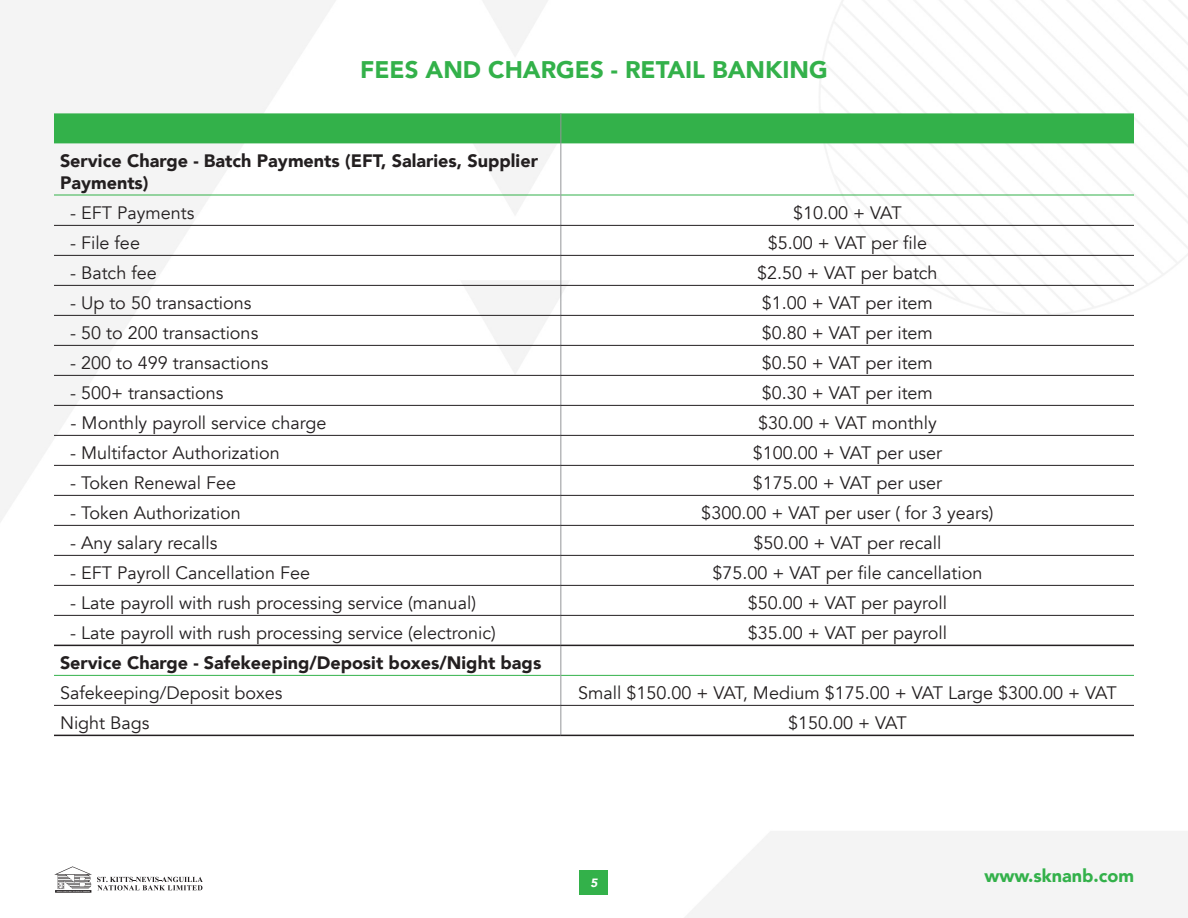
<style>
.page{position:relative;width:1188px;height:918px;background:#fff}
.page>*{position:absolute;margin:0;border:0;box-sizing:border-box;transform-origin:0 0}
.t1{font:900 24px "Avenir";color:#33b14a}
.t2{font:18px "Avenir";color:#231f20}
.t3{font:900 18px/21.6px "Avenir";color:#231f20}
.t4{font:900 18px "Avenir";color:#33b14a}
.t5{font:italic 900 12px "Avenir";color:#fff}
</style>
<div class="page">
<img style="left:0;top:0;width:1188px;height:918px">
<svg style="left:54px;top:866px;width:149px;height:27px"></svg>
<div style="left:580px;top:870px;width:28px;height:25px;background:#33b14a"></div>
<div style="left:54px;top:113px;width:1080px;height:30px;background:#33b14a"></div>
<hr style="left:54px;top:195px;width:507px;height:1px;background:#33b14a">
<hr style="left:561px;top:195px;width:573px;height:1px;background:#33b14a">
<hr style="left:54px;top:675px;width:507px;height:1px;background:#33b14a">
<hr style="left:561px;top:675px;width:573px;height:1px;background:#33b14a">
<hr style="left:561px;top:113px;width:1px;height:30px;background:#939598">
<hr style="left:561px;top:143px;width:1px;height:52px;background:#939598">
<hr style="left:561px;top:195px;width:1px;height:30px;background:#939598">
<svg style="left:561px;top:226px;width:1px;height:449px"></svg>
<hr style="left:561px;top:675px;width:1px;height:30px;background:#939598">
<svg style="left:561px;top:706px;width:1px;height:29px"></svg>
<hr style="left:54px;top:645px;width:507px;height:1px;background:#231f20">
<hr style="left:561px;top:645px;width:573px;height:1px;background:#231f20">
<hr style="left:54px;top:705px;width:507px;height:1px;background:#231f20">
<hr style="left:561px;top:705px;width:573px;height:1px;background:#231f20">
<hr style="left:54px;top:735px;width:507px;height:1px;background:#231f20">
<hr style="left:561px;top:735px;width:573px;height:1px;background:#231f20">
<hr style="left:54px;top:225px;width:507px;height:1px;background:#231f20">
<hr style="left:561px;top:225px;width:573px;height:1px;background:#231f20">
<hr style="left:54px;top:255px;width:507px;height:1px;background:#231f20">
<hr style="left:561px;top:255px;width:573px;height:1px;background:#231f20">
<hr style="left:54px;top:285px;width:507px;height:1px;background:#231f20">
<hr style="left:561px;top:285px;width:573px;height:1px;background:#231f20">
<hr style="left:54px;top:315px;width:507px;height:1px;background:#231f20">
<hr style="left:561px;top:315px;width:573px;height:1px;background:#231f20">
<hr style="left:54px;top:345px;width:507px;height:1px;background:#231f20">
<hr style="left:561px;top:345px;width:573px;height:1px;background:#231f20">
<hr style="left:54px;top:375px;width:507px;height:1px;background:#231f20">
<hr style="left:561px;top:375px;width:573px;height:1px;background:#231f20">
<hr style="left:54px;top:405px;width:507px;height:1px;background:#231f20">
<hr style="left:561px;top:405px;width:573px;height:1px;background:#231f20">
<hr style="left:54px;top:435px;width:507px;height:1px;background:#231f20">
<hr style="left:561px;top:435px;width:573px;height:1px;background:#231f20">
<hr style="left:54px;top:465px;width:507px;height:1px;background:#231f20">
<hr style="left:561px;top:465px;width:573px;height:1px;background:#231f20">
<hr style="left:54px;top:495px;width:507px;height:1px;background:#231f20">
<hr style="left:561px;top:495px;width:573px;height:1px;background:#231f20">
<hr style="left:54px;top:525px;width:507px;height:1px;background:#231f20">
<hr style="left:561px;top:525px;width:573px;height:1px;background:#231f20">
<hr style="left:54px;top:555px;width:507px;height:1px;background:#231f20">
<hr style="left:561px;top:555px;width:573px;height:1px;background:#231f20">
<hr style="left:54px;top:585px;width:507px;height:1px;background:#231f20">
<hr style="left:561px;top:585px;width:573px;height:1px;background:#231f20">
<hr style="left:54px;top:615px;width:507px;height:1px;background:#231f20">
<hr style="left:561px;top:615px;width:573px;height:1px;background:#231f20">
<p class="t1" style="left:360px;top:49px;width:469px">FEES AND CHARGES - RETAIL BANKING</p>
<p class="t3" style="left:60px;top:150px;width:480px">Service Charge - Batch Payments (EFT, Salaries, Supplier<br>Payments)</p>
<p class="t2" style="left:70px;top:202px;width:126px">- EFT Payments</p>
<p class="t2" style="left:793px;top:202px;width:110px">$10.00 + VAT</p>
<p class="t2" style="left:70px;top:232px;width:72px">- File fee</p>
<p class="t2" style="left:768px;top:232px;width:161px">$5.00 + VAT per file</p>
<p class="t2" style="left:70px;top:262px;width:88px">- Batch fee</p>
<p class="t2" style="left:757px;top:262px;width:182px">$2.50 + VAT per batch</p>
<p class="t2" style="left:70px;top:292px;width:183px">- Up to 50 transactions</p>
<p class="t2" style="left:762px;top:292px;width:173px">$1.00 + VAT per item</p>
<p class="t2" style="left:70px;top:322px;width:190px">- 50 to 200 transactions</p>
<p class="t2" style="left:762px;top:322px;width:173px">$0.80 + VAT per item</p>
<p class="t2" style="left:70px;top:352px;width:200px">- 200 to 499 transactions</p>
<p class="t2" style="left:762px;top:352px;width:173px">$0.50 + VAT per item</p>
<p class="t2" style="left:70px;top:382px;width:155px">- 500+ transactions</p>
<p class="t2" style="left:762px;top:382px;width:173px">$0.30 + VAT per item</p>
<p class="t2" style="left:71px;top:412px;width:257px">- Monthly payroll service charge</p>
<p class="t2" style="left:758px;top:412px;width:180px">$30.00 + VAT monthly</p>
<p class="t2" style="left:70px;top:442px;width:211px">- Multifactor Authorization</p>
<p class="t2" style="left:753px;top:442px;width:191px">$100.00 + VAT per user</p>
<p class="t2" style="left:70px;top:472px;width:168px">- Token Renewal Fee</p>
<p class="t2" style="left:753px;top:472px;width:191px">$175.00 + VAT per user</p>
<p class="t2" style="left:70px;top:502px;width:172px">- Token Authorization</p>
<p class="t2" style="left:701px;top:502px;width:294px">$300.00 + VAT per user ( for 3 years)</p>
<p class="t2" style="left:70px;top:532px;width:149px">- Any salary recalls</p>
<p class="t2" style="left:754px;top:532px;width:189px">$50.00 + VAT per recall</p>
<p class="t2" style="left:70px;top:562px;width:242px">- EFT Payroll Cancellation Fee</p>
<p class="t2" style="left:712px;top:562px;width:272px">$75.00 + VAT per file cancellation</p>
<p class="t2" style="left:70px;top:592px;width:408px">- Late payroll with rush processing service (manual)</p>
<p class="t2" style="left:748px;top:592px;width:201px">$50.00 + VAT per payroll</p>
<p class="t2" style="left:70px;top:622px;width:427px">- Late payroll with rush processing service (electronic)</p>
<p class="t2" style="left:748px;top:622px;width:201px">$35.00 + VAT per payroll</p>
<p class="t3" style="left:60px;top:652px;width:483px">Service Charge - Safekeeping/Deposit boxes/Night bags</p>
<p class="t2" style="left:60px;top:682px;width:224px">Safekeeping/Deposit boxes</p>
<p class="t2" style="left:578px;top:682px;width:540px">Small $150.00 + VAT, Medium $175.00 + VAT Large $300.00 + VAT</p>
<p class="t2" style="left:60px;top:712px;width:91px">Night Bags</p>
<p class="t2" style="left:788px;top:712px;width:120px">$150.00 + VAT</p>
<p class="t5" style="left:590px;top:873px;width:9px">5</p>
<p class="t4" style="left:984px;top:860px;width:151px">www.sknanb.com</p>
</div>
